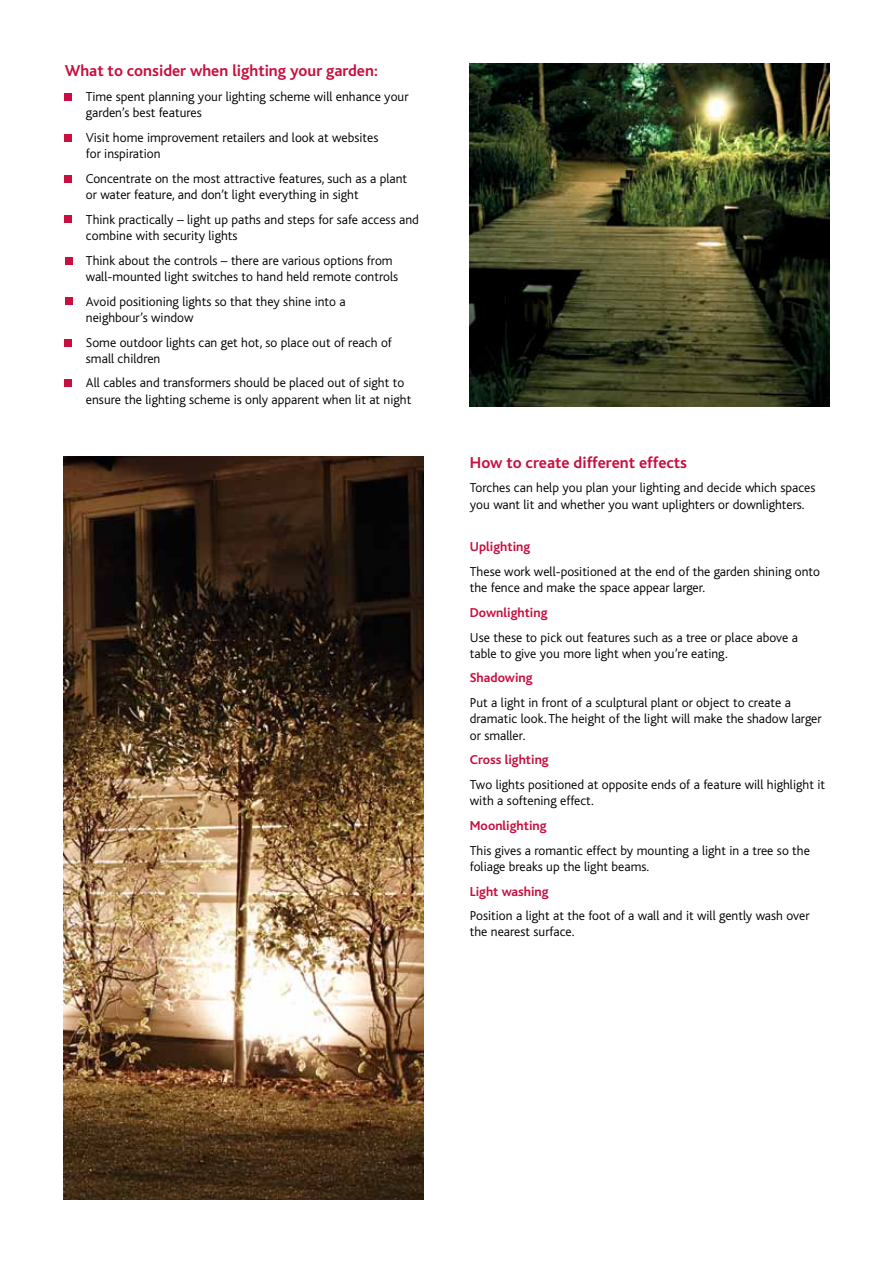
<style>
.page{position:relative;width:893px;height:1263px;background:#fff}
.page>*{position:absolute;margin:0;border:0;box-sizing:border-box;transform-origin:0 0}
.t1{font:700 16.5px "Bliss";color:#c80f3f}
.t2{font:300 13.5px/16.2px "Bliss";color:#000}
.t3{font:700 13.5px "Bliss";color:#c80f3f}
</style>
<div class="page">
<img style="left:470px;top:64px;width:359px;height:342px">
<div style="left:65px;top:94px;width:7px;height:7px;background:#c80f3f"></div>
<div style="left:65px;top:134px;width:7px;height:8px;background:#c80f3f"></div>
<div style="left:65px;top:175px;width:7px;height:8px;background:#c80f3f"></div>
<div style="left:65px;top:216px;width:7px;height:7px;background:#c80f3f"></div>
<div style="left:65px;top:257px;width:8px;height:8px;background:#c80f3f"></div>
<div style="left:65px;top:298px;width:8px;height:7px;background:#c80f3f"></div>
<div style="left:65px;top:340px;width:7px;height:7px;background:#c80f3f"></div>
<div style="left:65px;top:379px;width:7px;height:7px;background:#c80f3f"></div>
<img style="left:64px;top:456px;width:359px;height:743px">
<p class="t1" style="left:65px;top:62px;width:315px">What to consider when lighting your garden:</p>
<p class="t2" style="left:86px;top:89px;width:324px">Time spent planning your lighting scheme will enhance your garden’s best features</p>
<p class="t2" style="left:86px;top:130px;width:294px">Visit home improvement retailers and look at websites for inspiration</p>
<p class="t2" style="left:86px;top:171px;width:323px">Concentrate on the most attractive features, such as a plant or water feature, and don’t light everything in sight</p>
<p class="t2" style="left:86px;top:212px;width:334px">Think practically – light up paths and steps for safe access and combine with security lights</p>
<p class="t2" style="left:86px;top:252px;width:314px">Think about the controls – there are various options from wall-mounted light switches to hand held remote controls</p>
<p class="t2" style="left:86px;top:293px;width:261px">Avoid positioning lights so that they shine into a neighbour’s window</p>
<p class="t2" style="left:86px;top:334px;width:307px">Some outdoor lights can get hot, so place out of reach of small children</p>
<p class="t2" style="left:86px;top:375px;width:327px">All cables and transformers should be placed out of sight to ensure the lighting scheme is only apparent when lit at night</p>
<p class="t1" style="left:470px;top:454px;width:219px">How to create different effects</p>
<p class="t2" style="left:470px;top:480px;width:347px">Torches can help you plan your lighting and decide which spaces you want lit and whether you want uplighters or downlighters.</p>
<p class="t3" style="left:470px;top:540px;width:62px">Uplighting</p>
<p class="t2" style="left:470px;top:564px;width:352px">These work well-positioned at the end of the garden shining onto the fence and make the space appear larger.</p>
<p class="t3" style="left:470px;top:605px;width:79px">Downlighting</p>
<p class="t2" style="left:470px;top:629px;width:330px">Use these to pick out features such as a tree or place above a table to give you more light when you’re eating.</p>
<p class="t3" style="left:470px;top:671px;width:64px">Shadowing</p>
<p class="t2" style="left:470px;top:695px;width:353px">Put a light in front of a sculptural plant or object to create a dramatic look. The height of the light will make the shadow larger or smaller.</p>
<p class="t3" style="left:470px;top:753px;width:80px">Cross lighting</p>
<p class="t2" style="left:470px;top:777px;width:357px">Two lights positioned at opposite ends of a feature will highlight it with a softening effect.</p>
<p class="t3" style="left:470px;top:818px;width:78px">Moonlighting</p>
<p class="t2" style="left:470px;top:842px;width:342px">This gives a romantic effect by mounting a light in a tree so the foliage breaks up the light beams.</p>
<p class="t3" style="left:470px;top:884px;width:80px">Light washing</p>
<p class="t2" style="left:470px;top:908px;width:341px">Position a light at the foot of a wall and it will gently wash over the nearest surface.</p>
</div>
